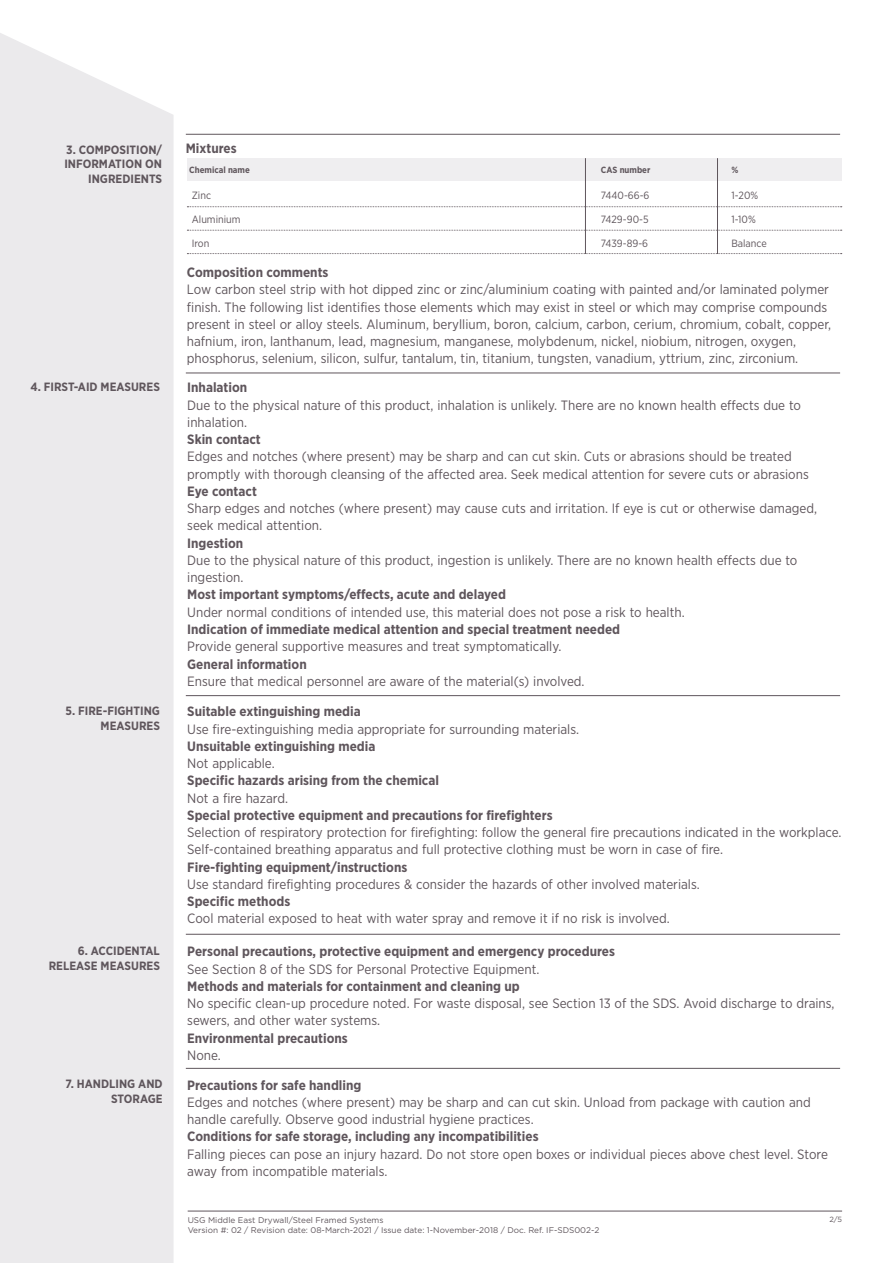
<style>
.page{position:relative;width:893px;height:1263px;background:#fff}
.page>*{position:absolute;margin:0;border:0;box-sizing:border-box;transform-origin:0 0}
.Helvetica_light_10pt{font:13.5px/17.2px "Gotham Narrow";color:#5f565c}
.Helvetica_light_10pt-2{font:700 13.5px "Gotham Narrow";color:#5f565c}
.Helvetica_light_10pt-3{font:700 12px/14.4px "Gotham Narrow";color:#5f565c;text-align:right}
.Helvetica_light_10pt-4{font:10.5px "Gotham Narrow";color:#5f565c}
.Helvetica_light_10pt-5{font:700 9px "Gotham Narrow";color:#5f565c}
.t1{font:8.25px "Gotham";color:#5f565c}
.t2{font:7.5px "Gotham";color:#5f565c}
</style>
<div class="page">
<div style="left:0;top:33px;width:174px;height:1230px;background:#ebeaec"></div>
<hr style="left:186px;top:134px;width:654px;height:1px;background:#5f565c">
<hr style="left:186px;top:373px;width:654px;height:1px;background:#5f565c">
<hr style="left:186px;top:934px;width:654px;height:1px;background:#5f565c">
<hr style="left:186px;top:695px;width:654px;height:1px;background:#5f565c">
<hr style="left:186px;top:1068px;width:654px;height:1px;background:#5f565c">
<hr style="left:188px;top:1211px;width:654px;height:1px;background:#5f565c">
<div style="left:187px;top:158px;width:654px;height:23px;background:#efeef0"></div>
<svg style="left:187px;top:206px;width:655px;height:1px"></svg>
<svg style="left:187px;top:230px;width:655px;height:1px"></svg>
<svg style="left:187px;top:253px;width:655px;height:1px"></svg>
<hr style="left:585px;top:158px;width:1px;height:96px;background:#5f565c">
<hr style="left:717px;top:158px;width:1px;height:96px;background:#5f565c">
<p class="Helvetica_light_10pt-3" style="left:64px;top:142px;width:99px">3. COMPOSITION/<br>INFORMATION ON<br>INGREDIENTS</p>
<p class="Helvetica_light_10pt-2" style="left:186px;top:140px;width:52px">Mixtures</p>
<p class="Helvetica_light_10pt-5" style="left:189px;top:164px;width:62px">Chemical name</p>
<p class="Helvetica_light_10pt-5" style="left:601px;top:164px;width:51px">CAS number</p>
<p class="Helvetica_light_10pt-5" style="left:731px;top:164px;width:8px">%</p>
<p class="Helvetica_light_10pt-4" style="left:192px;top:189px;width:21px">Zinc</p>
<p class="Helvetica_light_10pt-4" style="left:192px;top:213px;width:50px">Aluminium</p>
<p class="Helvetica_light_10pt-4" style="left:192px;top:237px;width:19px">Iron</p>
<p class="Helvetica_light_10pt-4" style="left:601px;top:189px;width:50px">7440-66-6</p>
<p class="Helvetica_light_10pt-4" style="left:601px;top:213px;width:49px">7429-90-5</p>
<p class="Helvetica_light_10pt-4" style="left:601px;top:237px;width:49px">7439-89-6</p>
<p class="Helvetica_light_10pt-4" style="left:731px;top:189px;width:28px">1-20%</p>
<p class="Helvetica_light_10pt-4" style="left:731px;top:213px;width:26px">1-10%</p>
<p class="Helvetica_light_10pt-4" style="left:731px;top:237px;width:37px">Balance</p>
<p class="Helvetica_light_10pt-2" style="left:187px;top:264px;width:143px">Composition comments</p>
<p class="Helvetica_light_10pt" style="left:187px;top:281px;width:646px">Low carbon steel strip with hot dipped zinc or zinc/aluminium coating with painted and/or laminated polymer finish. The following list identifies those elements which may exist in steel or which may comprise compounds present in steel or alloy steels. Aluminum, beryllium, boron, calcium, carbon, cerium, chromium, cobalt, copper,</p>
<p class="Helvetica_light_10pt" style="left:187px;top:332px;width:613px">hafnium, iron, lanthanum, lead, magnesium, manganese, molybdenum, nickel, niobium, nitrogen, oxygen, phosphorus, selenium, silicon, sulfur, tantalum, tin, titanium, tungsten, vanadium, yttrium, zinc, zirconium.</p>
<p class="Helvetica_light_10pt-3" style="left:31px;top:380px;width:131px">4. FIRST-AID MEASURES</p>
<p class="Helvetica_light_10pt-2" style="left:187px;top:379px;width:61px">Inhalation</p>
<p class="Helvetica_light_10pt" style="left:187px;top:396px;width:615px">Due to the physical nature of this product, inhalation is unlikely. There are no known health effects due to inhalation.</p>
<p class="Helvetica_light_10pt-2" style="left:187px;top:431px;width:75px">Skin contact</p>
<p class="Helvetica_light_10pt" style="left:187px;top:448px;width:623px">Edges and notches (where present) may be sharp and can cut skin. Cuts or abrasions should be treated promptly with thorough cleansing of the affected area. Seek medical attention for severe cuts or abrasions</p>
<p class="Helvetica_light_10pt-2" style="left:187px;top:482px;width:71px">Eye contact</p>
<p class="Helvetica_light_10pt" style="left:187px;top:500px;width:631px">Sharp edges and notches (where present) may cause cuts and irritation. If eye is cut or otherwise damaged, seek medical attention.</p>
<p class="Helvetica_light_10pt-2" style="left:187px;top:534px;width:57px">Ingestion</p>
<p class="Helvetica_light_10pt" style="left:187px;top:551px;width:612px">Due to the physical nature of this product, ingestion is unlikely. There are no known health effects due to ingestion.</p>
<p class="Helvetica_light_10pt-2" style="left:187px;top:586px;width:320px">Most important symptoms/effects, acute and delayed</p>
<p class="Helvetica_light_10pt" style="left:187px;top:603px;width:499px">Under normal conditions of intended use, this material does not pose a risk to health.</p>
<p class="Helvetica_light_10pt-2" style="left:187px;top:620px;width:434px">Indication of immediate medical attention and special treatment needed</p>
<p class="Helvetica_light_10pt" style="left:187px;top:638px;width:376px">Provide general supportive measures and treat symptomatically.</p>
<p class="Helvetica_light_10pt-2" style="left:187px;top:655px;width:121px">General information</p>
<p class="Helvetica_light_10pt" style="left:187px;top:672px;width:399px">Ensure that medical personnel are aware of the material(s) involved.</p>
<p class="Helvetica_light_10pt-3" style="left:65px;top:703px;width:96px">5. FIRE-FIGHTING<br>MEASURES</p>
<p class="Helvetica_light_10pt-2" style="left:187px;top:703px;width:175px">Suitable extinguishing media</p>
<p class="Helvetica_light_10pt" style="left:187px;top:720px;width:393px">Use fire-extinguishing media appropriate for surrounding materials.</p>
<p class="Helvetica_light_10pt-2" style="left:187px;top:737px;width:190px">Unsuitable extinguishing media</p>
<p class="Helvetica_light_10pt" style="left:187px;top:754px;width:89px">Not applicable.</p>
<p class="Helvetica_light_10pt-2" style="left:187px;top:772px;width:253px">Specific hazards arising from the chemical</p>
<p class="Helvetica_light_10pt" style="left:187px;top:789px;width:102px">Not a fire hazard.</p>
<p class="Helvetica_light_10pt-2" style="left:187px;top:806px;width:367px">Special protective equipment and precautions for firefighters</p>
<p class="Helvetica_light_10pt" style="left:187px;top:823px;width:656px">Selection of respiratory protection for firefighting: follow the general fire precautions indicated in the workplace.<br>Self-contained breathing apparatus and full protective clothing must be worn in case of fire.</p>
<p class="Helvetica_light_10pt-2" style="left:187px;top:858px;width:222px">Fire-fighting equipment/instructions</p>
<p class="Helvetica_light_10pt" style="left:187px;top:875px;width:514px">Use standard firefighting procedures &amp; consider the hazards of other involved materials.</p>
<p class="Helvetica_light_10pt-2" style="left:187px;top:893px;width:105px">Specific methods</p>
<p class="Helvetica_light_10pt" style="left:187px;top:910px;width:484px">Cool material exposed to heat with water spray and remove it if no risk is involved.</p>
<p class="Helvetica_light_10pt-3" style="left:78px;top:944px;width:84px">6. ACCIDENTAL</p>
<p class="Helvetica_light_10pt-3" style="left:49px;top:958px;width:113px">RELEASE MEASURES</p>
<p class="Helvetica_light_10pt-3" style="left:65px;top:1077px;width:99px">7. HANDLING AND<br>STORAGE</p>
<p class="Helvetica_light_10pt-2" style="left:187px;top:943px;width:429px">Personal precautions, protective equipment and emergency procedures</p>
<p class="Helvetica_light_10pt" style="left:187px;top:960px;width:354px">See Section 8 of the SDS for Personal Protective Equipment.</p>
<p class="Helvetica_light_10pt-2" style="left:187px;top:977px;width:334px">Methods and materials for containment and cleaning up</p>
<p class="Helvetica_light_10pt" style="left:187px;top:994px;width:649px">No specific clean-up procedure noted. For waste disposal, see Section 13 of the SDS. Avoid discharge to drains, sewers, and other water systems.</p>
<p class="Helvetica_light_10pt-2" style="left:187px;top:1029px;width:162px">Environmental precautions</p>
<p class="Helvetica_light_10pt" style="left:187px;top:1046px;width:35px">None.</p>
<p class="Helvetica_light_10pt-2" style="left:187px;top:1076px;width:176px">Precautions for safe handling</p>
<p class="Helvetica_light_10pt" style="left:187px;top:1093px;width:625px">Edges and notches (where present) may be sharp and can cut skin. Unload from package with caution and handle carefully. Observe good industrial hygiene practices.</p>
<p class="Helvetica_light_10pt-2" style="left:187px;top:1128px;width:353px">Conditions for safe storage, including any incompatibilities</p>
<p class="Helvetica_light_10pt" style="left:187px;top:1145px;width:642px">Falling pieces can pose an injury hazard. Do not store open boxes or individual pieces above chest level. Store away from incompatible materials.</p>
<p class="t1" style="left:188px;top:1215px;width:197px">USG Middle East Drywall/Steel Framed Systems</p>
<p class="t2" style="left:829px;top:1214px;width:14px">2/5</p>
<p class="t1" style="left:188px;top:1224px;width:413px">Version #: 02 / Revision date: 08-March-2021 / Issue date: 1-November-2018 / Doc. Ref. IF-SDS002-2</p>
</div>
